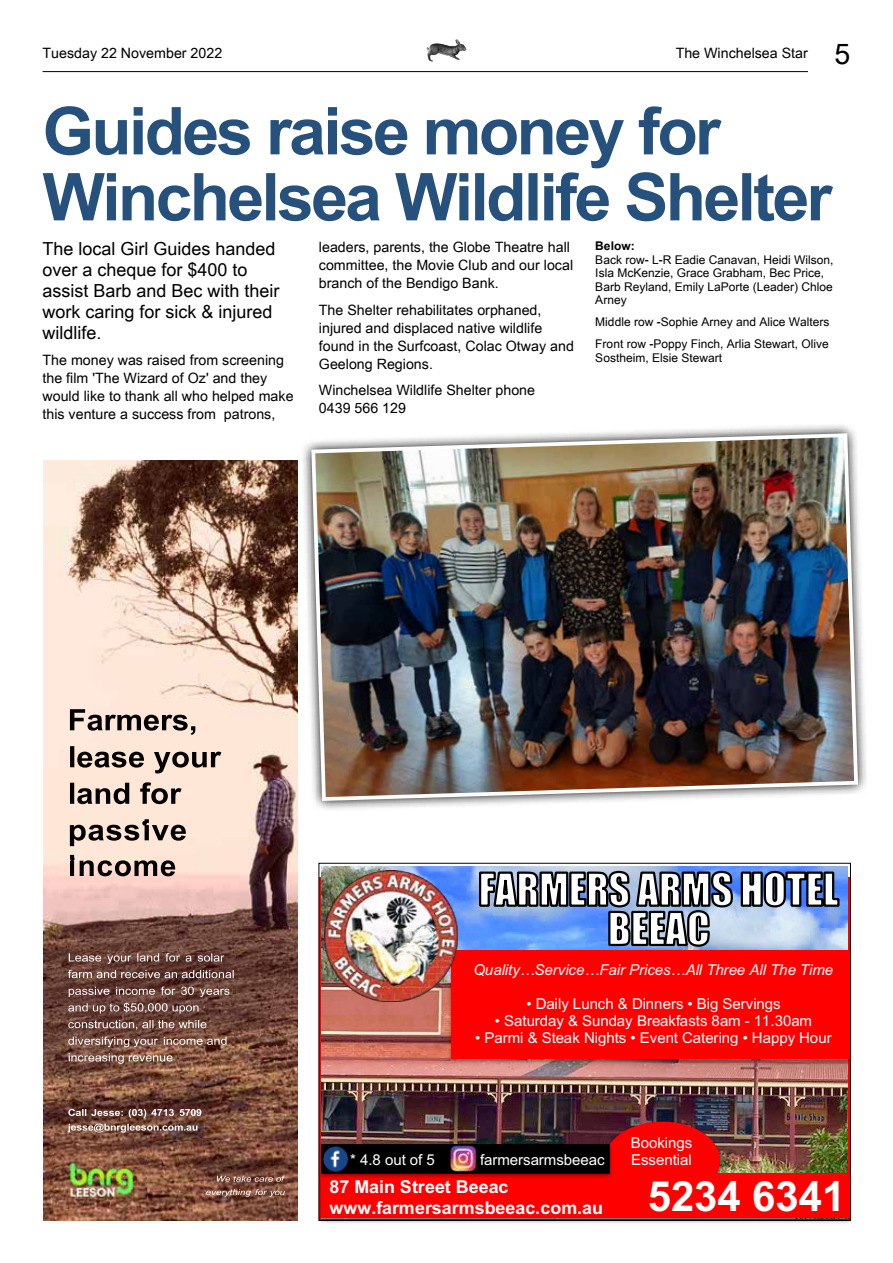
<style>
.page{position:relative;width:893px;height:1263px;background:#fff}
.page>*{position:absolute;margin:0;border:0;box-sizing:border-box;transform-origin:0 0}
.t1{font:700 66px/66px "Arial";letter-spacing:-.04em;color:#26517c}
.t2{font:700 41.7px "Arial";color:#fff}
.t3{font:18px/21px "Arial";color:#000}
.t4{font:700 17.85px/20.7px "Arial";letter-spacing:.005em;color:#fff}
.t5{font:15px/16.8px "Arial";letter-spacing:-.005em;color:#fff}
.t6{font:italic 15px "Arial";letter-spacing:-.01em;color:#fff}
.t7{font:14.25px/18px "Arial";color:#000}
.t8{font:12px/13.5px "Arial";color:#000}
.t9{font:700 12px "Arial";color:#000}
.s1{font-size:28.5px}
</style>
<div class="page">
<hr style="left:43px;top:71px;width:765px;height:1px;background:#000">
<img style="left:44px;top:461px;width:254px;height:759px">
<img style="left:54px;top:1134px;width:92px;height:65px">
<img style="left:68px;top:704px;width:157px;height:179px">
<svg style="left:70px;top:709px;width:125px;height:26px;background:#ad9d93"></svg>
<svg style="left:70px;top:746px;width:151px;height:27px;background:#b1a196"></svg>
<svg style="left:70px;top:782px;width:112px;height:22px;background:#9e8f85"></svg>
<svg style="left:70px;top:819px;width:116px;height:27px;background:#ad9d92"></svg>
<svg style="left:70px;top:855px;width:105px;height:21px;background:#9c8a81"></svg>
<img style="left:68px;top:951px;width:185px;height:113px">
<svg style="left:69px;top:953px;width:32px;height:8px"></svg>
<svg style="left:107px;top:955px;width:24px;height:9px"></svg>
<svg style="left:137px;top:953px;width:22px;height:8px"></svg>
<svg style="left:165px;top:953px;width:15px;height:8px"></svg>
<svg style="left:186px;top:955px;width:6px;height:6px"></svg>
<svg style="left:198px;top:953px;width:26px;height:8px"></svg>
<svg style="left:68px;top:970px;width:166px;height:8px"></svg>
<svg style="left:68px;top:986px;width:161px;height:27px;background:#7a5952"></svg>
<svg style="left:68px;top:1020px;width:138px;height:10px"></svg>
<svg style="left:68px;top:1036px;width:90px;height:11px"></svg>
<svg style="left:164px;top:1037px;width:63px;height:8px"></svg>
<svg style="left:69px;top:1053px;width:104px;height:11px"></svg>
<img style="left:68px;top:1107px;width:137px;height:26px">
<svg style="left:68px;top:1109px;width:133px;height:23px;background:#896a60"></svg>
<img style="left:204px;top:1174px;width:81px;height:23px">
<svg style="left:217px;top:1176px;width:68px;height:6px"></svg>
<svg style="left:206px;top:1189px;width:79px;height:8px"></svg>
<img style="left:426px;top:39px;width:40px;height:23px">
<svg style="left:303px;top:425px;width:563px;height:385px"></svg>
<img style="left:309px;top:431px;width:551px;height:372px">
<img style="left:321px;top:866px;width:526px;height:305px">
<svg style="left:478px;top:866px;width:363px;height:82px"></svg>
<img style="left:447px;top:948px;width:405px;height:118px">
<div style="left:452px;top:950px;width:398px;height:108px;background:#f00"></div>
<img style="left:325px;top:870px;width:132px;height:132px">
<img style="left:600px;top:1119px;width:125px;height:52px">
<div style="left:605px;top:1122px;width:115px;height:77px;background:#f00;border-radius:50%"></div>
<img style="left:318px;top:1171px;width:534px;height:52px">
<div style="left:321px;top:1173px;width:528px;height:45px;background:#f00"></div>
<img style="left:318px;top:1142px;width:297px;height:39px">
<div style="left:321px;top:1144px;width:289px;height:29px;background:#000"></div>
<img style="left:323px;top:1146px;width:25px;height:26px">
<img style="left:450px;top:1145px;width:27px;height:27px">
<p class="t7" style="left:43px;top:44px;width:181px">Tuesday 22 November 2022</p>
<p class="t7" style="left:676px;top:44px;width:176px">The Winchelsea Star <span class="s1">5</span></p>
<h1 class="t1" style="left:43px;top:98px;width:791px">Guides raise money for<br>Winchelsea Wildlife Shelter</h1>
<p class="t3" style="left:43px;top:238px;width:239px">The local Girl Guides handed over a cheque for $400 to assist Barb and Bec with their work caring for sick &amp; injured wildlife.</p>
<p class="t7" style="left:43px;top:351px;width:253px">The money was raised from screening the film 'The Wizard of Oz' and they would like to thank all who helped make this venture a success from patrons,</p>
<p class="t7" style="left:319px;top:238px;width:256px">leaders, parents, the Globe Theatre hall committee, the Movie Club and our local branch of the Bendigo Bank.</p>
<p class="t7" style="left:319px;top:301px;width:257px">The Shelter rehabilitates orphaned, injured and displaced native wildlife found in the Surfcoast, Colac Otway and Geelong Regions.</p>
<p class="t7" style="left:319px;top:381px;width:218px">Winchelsea Wildlife Shelter phone<br>0439 566 129</p>
<p class="t9" style="left:595px;top:239px;width:41px">Below:</p>
<p class="t8" style="left:595px;top:253px;width:240px">Back row- L-R Eadie Canavan, Heidi Wilson, Isla McKenzie, Grace Grabham, Bec Price, Barb Reyland, Emily LaPorte (Leader) Chloe Arney</p>
<p class="t8" style="left:595px;top:311px;width:236px;line-height:22px">Middle row -Sophie Arney and Alice Walters<br>Front row -Poppy Finch, Arlia Stewart, Olive</p>
<p class="t8" style="left:595px;top:351px;width:128px">Sostheim, Elsie Stewart</p>
<p class="t6" style="left:473px;top:959px;width:361px">Quality…Service…Fair Prices…All Three All The Time</p>
<p class="t5" style="left:526px;top:995px;width:256px">• Daily Lunch &amp; Dinners • Big Servings</p>
<p class="t5" style="left:495px;top:1012px;width:319px">• Saturday &amp; Sunday Breakfasts 8am - 11.30am</p>
<p class="t5" style="left:475px;top:1029px;width:358px">• Parmi &amp; Steak Nights • Event Catering • Happy Hour</p>
<p class="t5" style="left:350px;top:1151px;width:86px">* 4.8 out of 5</p>
<p class="t5" style="left:480px;top:1151px;width:126px">farmersarmsbeeac</p>
<p class="t4" style="left:329px;top:1177px;width:275px">87 Main Street Beeac www.farmersarmsbeeac.com.au</p>
<p class="t5" style="left:631px;top:1134px;width:63px">Bookings<br>Essential</p>
<h2 class="t2" style="left:648px;top:1167px;width:199px">5234 6341</h2>
</div>
